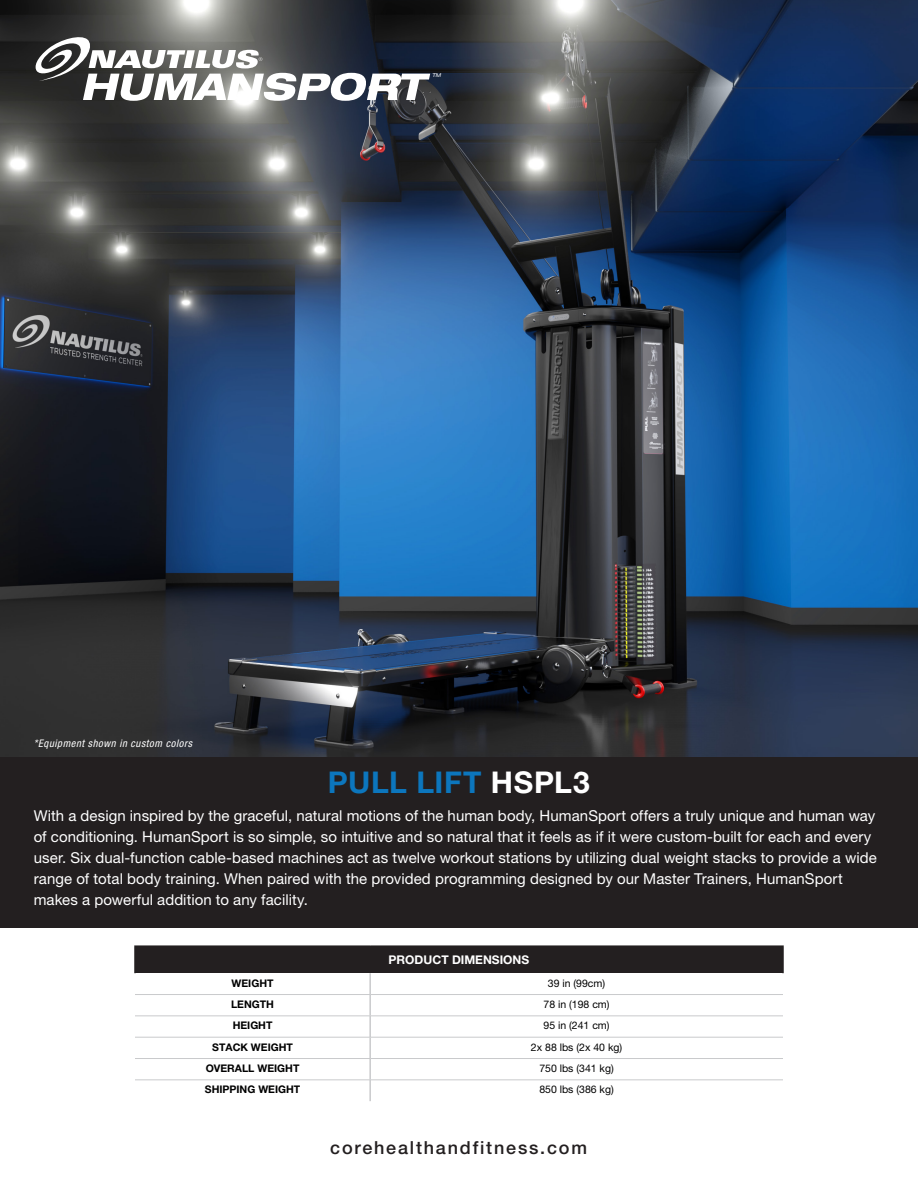
<style>
.page{position:relative;width:918px;height:1188px;background:#fff}
.page>*{position:absolute;margin:0;border:0;box-sizing:border-box;transform-origin:0 0}
.t1{font:700 30px "Helvetica Neue LT Pro";letter-spacing:.02em;color:#0c76bd}
.t2{font:500 18px "Helvetica Neue LT Pro";letter-spacing:.1em;color:#231f20}
.t3{font:15px/21px "Helvetica Neue LT Pro";letter-spacing:.005em;color:#fff}
.t4{font:700 12px "Helvetica Neue LT Pro";color:#fff}
.t5{font:10.5px "Helvetica Neue LT Pro";color:#000}
.t6{font:700 10.5px "Helvetica Neue LT Pro";color:#000}
.t7{font:italic condensed 10.5px "Helvetica Neue LT Std";letter-spacing:.055em;color:#fff}
.t8{font:italic expanded 5.25px "Helvetica Neue LT Std";color:#fff}
.s1{color:#fff}
</style>
<div class="page">
<img style="left:0;top:0;width:918px;height:757px">
<div style="left:135px;top:946px;width:648px;height:27px;background:#231f20"></div>
<hr style="left:134px;top:945px;width:236px;height:2px;background:#231f20">
<hr style="left:134px;top:947px;width:2px;height:26px;background:#231f20">
<hr style="left:370px;top:945px;width:414px;height:2px;background:#231f20">
<hr style="left:782px;top:947px;width:2px;height:26px;background:#231f20">
<hr style="left:369px;top:973px;width:2px;height:21px;background:#c9cacc">
<hr style="left:369px;top:995px;width:2px;height:21px;background:#c9cacc">
<hr style="left:369px;top:1016px;width:2px;height:21px;background:#c9cacc">
<hr style="left:369px;top:1037px;width:2px;height:21px;background:#c9cacc">
<hr style="left:369px;top:1059px;width:2px;height:21px;background:#c9cacc">
<hr style="left:369px;top:1080px;width:2px;height:21px;background:#c9cacc">
<hr style="left:135px;top:994px;width:235px;height:1px;background:#c9cacc">
<hr style="left:370px;top:994px;width:413px;height:1px;background:#c9cacc">
<hr style="left:135px;top:1016px;width:235px;height:1px;background:#c9cacc">
<hr style="left:370px;top:1016px;width:413px;height:1px;background:#c9cacc">
<hr style="left:135px;top:1037px;width:235px;height:1px;background:#c9cacc">
<hr style="left:370px;top:1037px;width:413px;height:1px;background:#c9cacc">
<hr style="left:135px;top:1058px;width:235px;height:1px;background:#c9cacc">
<hr style="left:370px;top:1058px;width:413px;height:1px;background:#c9cacc">
<hr style="left:135px;top:1080px;width:235px;height:1px;background:#c9cacc">
<hr style="left:370px;top:1080px;width:413px;height:1px;background:#c9cacc">
<svg style="left:33px;top:34px;width:397px;height:67px"></svg>
<div style="left:0;top:757px;width:918px;height:171px;background:#231f20"></div>
<p class="t8" style="left:432px;top:72px;width:10px">TM</p>
<p class="t7" style="left:34px;top:737px;width:160px">*Equipment shown in custom colors</p>
<p class="t1" style="left:328px;top:764px;width:263px">PULL LIFT <span class="s1">HSPL3</span></p>
<p class="t3" style="left:34px;top:805px;width:845px">With a design inspired by the graceful, natural motions of the human body, HumanSport offers a truly unique and human way of conditioning. HumanSport is so simple, so intuitive and so natural that it feels as if it were custom-built for each and every user. Six dual-function cable-based machines act as twelve workout stations by utilizing dual weight stacks to provide a wide range of total body training. When paired with the provided programming designed by our Master Trainers, HumanSport makes a powerful addition to any facility.</p>
<p class="t4" style="left:389px;top:952px;width:142px">PRODUCT DIMENSIONS</p>
<p class="t6" style="left:232px;top:976px;width:43px">WEIGHT</p>
<p class="t5" style="left:548px;top:977px;width:59px">39 in (99cm)</p>
<p class="t6" style="left:231px;top:998px;width:44px">LENGTH</p>
<p class="t5" style="left:544px;top:998px;width:68px">78 in (198 cm)</p>
<p class="t6" style="left:233px;top:1019px;width:41px">HEIGHT</p>
<p class="t5" style="left:544px;top:1019px;width:68px">95 in (241 cm)</p>
<p class="t6" style="left:212px;top:1040px;width:82px">STACK WEIGHT</p>
<p class="t5" style="left:531px;top:1041px;width:93px">2x 88 lbs (2x 40 kg)</p>
<p class="t6" style="left:206px;top:1062px;width:95px">OVERALL WEIGHT</p>
<p class="t5" style="left:539px;top:1062px;width:76px">750 lbs (341 kg)</p>
<p class="t6" style="left:205px;top:1083px;width:97px">SHIPPING WEIGHT</p>
<p class="t5" style="left:539px;top:1083px;width:76px">850 lbs (386 kg)</p>
<p class="t2" style="left:330px;top:1137px;width:258px">corehealthandfitness.com</p>
</div>
